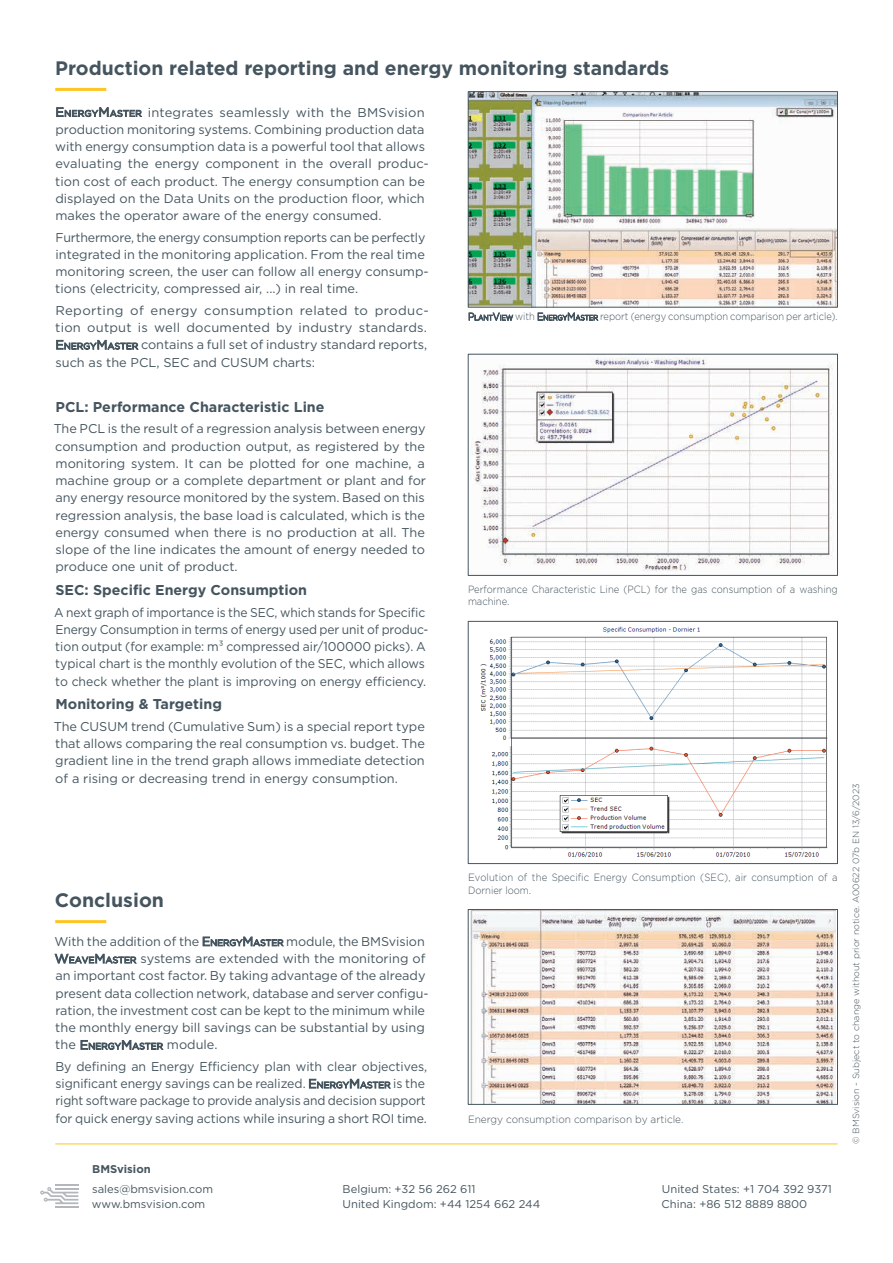
<style>
.page{position:relative;width:893px;height:1263px;background:#fff}
.page>*{position:absolute;margin:0;border:0;box-sizing:border-box;transform-origin:0 0}
.t1{font:700 19.5px "Gotham";color:#45555f}
.t2{font:700 14.25px "Gotham";color:#45555f}
.t3{font:12.75px/17.2px "Gotham";color:#45555f}
.t4{font:12.75px/17.2px "Gotham";color:#45555f;scale:.95 1}
.t5{font:11.25px/15px "Gotham";color:#45555f}
.t6{font:700 11.25px "Gotham";color:#45555f}
.t7{font:300 10.5px/12.6px "Gotham";color:#45555f}
.t8{font:300 10.5px/12.6px "Gotham";color:#45555f;scale:.9 1}
.t9{font:300 10.5px "Gotham";color:#45555f;scale:.89 1}
.t10{font:300 10.5px "Gotham";color:#45555f;scale:.96 1}
.t11{font:300 9px "Gotham";color:#45555f}
.s1{font-style:inherit}
.s2{font-size:8.85px}
.s3{font-size:7.35px}
</style>
<div class="page">
<hr style="left:55px;top:1206px;width:23px;height:2px;background:#b2b7bb">
<hr style="left:55px;top:1184px;width:23px;height:2px;background:#b2b7bb">
<svg style="left:40px;top:1187px;width:38px;height:17px"></svg>
<hr style="left:55px;top:1143px;width:783px;height:1px;background:#fec422">
<img style="left:480px;top:626px;width:348px;height:232px">
<div style="left:468px;top:621px;width:370px;height:243px;border:1px solid #45555f"></div>
<img style="left:471px;top:357px;width:363px;height:214px">
<div style="left:468px;top:354px;width:370px;height:222px;border:1px solid #45555f"></div>
<img style="left:470px;top:93px;width:366px;height:212px">
<div style="left:468px;top:91px;width:370px;height:216px;border:1px solid #45555f"></div>
<img style="left:470px;top:911px;width:365px;height:191px">
<div style="left:468px;top:909px;width:370px;height:195px;border:1px solid #45555f"></div>
<hr style="left:55px;top:920px;width:51px;height:3px;background:#fec422">
<hr style="left:55px;top:88px;width:51px;height:3px;background:#fec422">
<h1 class="t1" style="left:55px;top:55px;width:616px">Production related reporting and energy monitoring standards</h1>
<p class="t3" style="left:55px;top:103px;width:375px"><span class="s1">E</span><span class="s2">NE RGY</span><span class="s1">M</span><span class="s2">ASTE R</span> integrates seamlessly with the BMSvision production monitoring systems. Combining production data with energy consumption data is a powerful tool that allows evaluating the energy component in the overall produc&shy;tion cost of each product. The energy consumption can be displayed on the Data Units on the production floor, which makes the operator aware of the energy consumed.</p>
<p class="t3" style="left:55px;top:228px;width:375px">Furthermore, the energy consumption reports can be perfectly integrated in the monitoring application. From the real time monitoring screen, the user can follow all energy consump&shy;tions (electricity, compressed air, ...) in real time.</p>
<p class="t3" style="left:55px;top:301px;width:375px">Reporting of energy consumption related to produc&shy;tion output is well documented by industry standards.<br><span class="s1">E</span><span class="s2">NERGY</span><span class="s1">M</span><span class="s2">ASTER</span> contains a full set of industry standard reports, such as the PCL, SEC and CUSUM charts:</p>
<p class="t2" style="left:56px;top:397px;width:271px">PCL: Performance Characteristic Line</p>
<p class="t3" style="left:54px;top:420px;width:374px;text-align:justify">The PCL is the result of a regression analysis between energy consumption and production output, as registered by the monitoring system. It can be plotted for one machine, a machine group or a complete department or plant and for any energy resource monitored by the system. Based on this regression analysis, the base load is calculated, which is the energy consumed when there is no production at all. The slope of the line indicates the amount of energy needed to produce one unit of product.</p>
<p class="t2" style="left:55px;top:581px;width:253px">SEC: Specific Energy Consumption</p>
<p class="t4" style="left:54px;top:603px;width:395px">A next graph of importance is the SEC, which stands for Specific Energy Consumption in terms of energy used per unit of produc&shy;tion output (for example: m³ compressed air/100000 picks). A typical chart is the monthly evolution of the SEC, which allows to check whether the plant is improving on energy efficiency.</p>
<p class="t2" style="left:56px;top:695px;width:168px">Monitoring &amp; Targeting</p>
<p class="t3" style="left:54px;top:717px;width:373px;text-align:justify">The CUSUM trend (Cumulative Sum) is a special report type that allows comparing the real consumption vs. budget. The gradient line in the trend graph allows immediate detection of a rising or decreasing trend in energy consumption.</p>
<h1 class="t1" style="left:55px;top:887px;width:111px">Conclusion</h1>
<p class="t3" style="left:55px;top:932px;width:376px">With the addition of the <span class="s1">E</span><span class="s2">NERGY</span><span class="s1">M</span><span class="s2">ASTER</span> module, the BMSvision <span class="s1">W</span><span class="s2">EAVE</span> <span class="s1">M</span><span class="s2">ASTER</span> systems are extended with the monitoring of an important cost factor. By taking advantage of the already present data collection network, database and server configu&shy;ration, the investment cost can be kept to the minimum while the monthly energy bill savings can be substantial by using the <span class="s1">E</span><span class="s2">NERGY</span><span class="s1">M</span><span class="s2">ASTER</span> module.</p>
<p class="t3" style="left:55px;top:1057px;width:373px">By defining an Energy Efficiency plan with clear objectives, significant energy savings can be realized. <span class="s1">E</span><span class="s2">NERGY</span><span class="s1">M</span><span class="s2">ASTER</span> is the right software package to provide analysis and decision support for quick energy saving actions while insuring a short ROI time.</p>
<p class="t9" style="left:468px;top:310px;width:417px"><span class="s1">P</span><span class="s3">LANT</span><span class="s1">V</span><span class="s3">IEW</span> with <span class="s1">E</span><span class="s3">NERGY</span><span class="s1">M</span><span class="s3">ASTER</span> report (energy consumption comparison per article).</p>
<p class="t8" style="left:468px;top:582px;width:412px">Performance Characteristic Line (PCL) for the gas consumption of a washing machine.</p>
<p class="t7" style="left:468px;top:871px;width:371px">Evolution of the Specific Energy Consumption (SEC), air consumption of a<br>Dornier loom.</p>
<p class="t10" style="left:468px;top:1112px;width:226px">Energy consumption comparison by article.</p>
<p class="t6" style="left:92px;top:1162px;width:60px">BMSvision</p>
<p class="t5" style="left:92px;top:1181px;width:123px">sales@bmsvision.com www.bmsvision.com</p>
<p class="t5" style="left:343px;top:1181px;width:199px">Belgium: +32 56 262 611<br>United Kingdom: +44 1254 662 244</p>
<p class="t5" style="left:661px;top:1181px;width:172px">United States: +1 704 392 9371<br>China: +86 512 8889 8800</p>
<p class="t11" style="left:850px;top:1144px;width:362px;rotate:-90deg">© BMSvision - Subject to change without prior notice. A00622 07b EN 13/6/2023</p>
</div>
